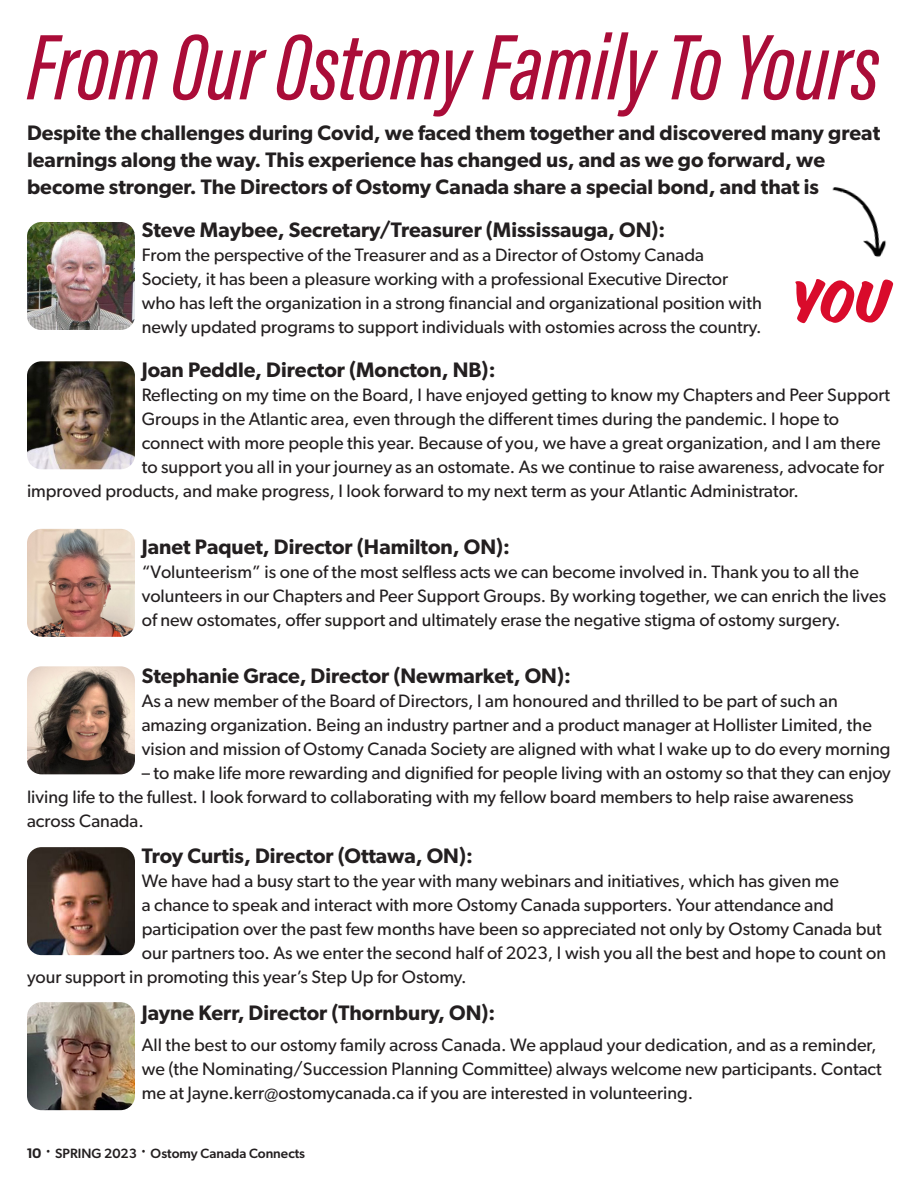
<style>
.page{position:relative;width:918px;height:1188px;background:#fff}
.page>*{position:absolute;margin:0;border:0;box-sizing:border-box;transform-origin:0 0}
.OCS_Heading_2{font:italic 500 96px "Acumin Pro Extra Cond";color:#aa0c38}
.OCS_Heading_1{font:54px "Eds Market Regular Slant";color:#d90b2b}
.OCS_Paragraph_Intro{font:600 21px/27px "Gibson";color:#231f20}
.OCS_Paragraph_Title{font:600 21px "Gibson";color:#231f20}
.t1{font:18px/24px "Gibson";color:#231f20}
.t2{font:500 13.5px "Gibson";color:#231f20}
.s1{font-family:"Paralucent";font-weight:600;font-size:15px}
</style>
<div class="page">
<img style="left:27px;top:222px;width:108px;height:108px">
<img style="left:27px;top:361px;width:108px;height:108px">
<img style="left:27px;top:529px;width:108px;height:108px">
<img style="left:27px;top:666px;width:108px;height:108px">
<img style="left:27px;top:847px;width:108px;height:108px">
<img style="left:27px;top:1002px;width:108px;height:108px">
<img style="left:832px;top:187px;width:54px;height:70px">
<p class="OCS_Heading_2" style="left:27px;top:9px;width:854px">From Our Ostomy Family To Yours</p>
<p class="OCS_Paragraph_Intro" style="left:27px;top:118px;width:855px">Despite the challenges during Covid, we faced them together and discovered many great learnings along the way. This experience has changed us, and as we go forward, we become stronger. The Directors of Ostomy Canada share a special bond, and that is</p>
<p class="OCS_Paragraph_Title" style="left:142px;top:217px;width:525px">Steve Maybee, Secretary/Treasurer (Mississauga, ON):</p>
<p class="t1" style="left:142px;top:243px;width:622px">From the perspective of the Treasurer and as a Director of Ostomy Canada Society, it has been a pleasure working with a professional Executive Director who has left the organization in a strong financial and organizational position with newly updated programs to support individuals with ostomies across the country.</p>
<p class="OCS_Paragraph_Title" style="left:142px;top:357px;width:355px">Joan Peddle, Director (Moncton, NB):</p>
<p class="t1" style="left:142px;top:382px;width:750px">Reflecting on my time on the Board, I have enjoyed getting to know my Chapters and Peer Support</p>
<p class="t1" style="left:142px;top:406px;width:699px">Groups in the Atlantic area, even through the different times during the pandemic. I hope to</p>
<p class="t1" style="left:142px;top:430px;width:741px">connect with more people this year. Because of you, we have a great organization, and I am there</p>
<p class="t1" style="left:142px;top:454px;width:744px">to support you all in your journey as an ostomate. As we continue to raise awareness, advocate for</p>
<p class="t1" style="left:27px;top:478px;width:773px">improved products, and make progress, I look forward to my next term as your Atlantic Administrator.</p>
<p class="OCS_Paragraph_Title" style="left:142px;top:534px;width:370px">Janet Paquet, Director (Hamilton, ON):</p>
<p class="t1" style="left:142px;top:559px;width:746px">“Volunteerism” is one of the most selfless acts we can become involved in. Thank you to all the volunteers in our Chapters and Peer Support Groups. By working together, we can enrich the lives of new ostomates, offer support and ultimately erase the negative stigma of ostomy surgery.</p>
<p class="OCS_Paragraph_Title" style="left:142px;top:663px;width:431px">Stephanie Grace, Director (Newmarket, ON):</p>
<p class="t1" style="left:142px;top:688px;width:750px">As a new member of the Board of Directors, I am honoured and thrilled to be part of such an amazing organization. Being an industry partner and a product manager at Hollister Limited, the vision and mission of Ostomy Canada Society are aligned with what I wake up to do every morning</p>
<p class="t1" style="left:27px;top:760px;width:865px;text-indent:115px">– to make life more rewarding and dignified for people living with an ostomy so that they can enjoy living life to the fullest. I look forward to collaborating with my fellow board members to help raise awareness across Canada.</p>
<p class="OCS_Paragraph_Title" style="left:142px;top:844px;width:333px">Troy Curtis, Director (Ottawa, ON):</p>
<p class="t1" style="left:142px;top:869px;width:699px">We have had a busy start to the year with many webinars and initiatives, which has given me</p>
<p class="t1" style="left:142px;top:893px;width:694px">a chance to speak and interact with more Ostomy Canada supporters. Your attendance and</p>
<p class="t1" style="left:142px;top:917px;width:741px">participation over the past few months have been so appreciated not only by Ostomy Canada but</p>
<p class="t1" style="left:142px;top:941px;width:746px">our partners too. As we enter the second half of 2023, I wish you all the best and hope to count on</p>
<p class="t1" style="left:27px;top:965px;width:441px">your support in promoting this year’s Step Up for Ostomy.</p>
<p class="OCS_Paragraph_Intro" style="left:142px;top:999px;width:355px">Jayne Kerr, Director (Thornbury, ON):</p>
<p class="t1" style="left:142px;top:1032px;width:741px">All the best to our ostomy family across Canada. We applaud your dedication, and as a reminder, we (the Nominating/Succession Planning Committee) always welcome new participants. Contact me at Jayne.kerr@ostomycanada.ca if you are interested in volunteering.</p>
<p class="OCS_Heading_1" style="left:791px;top:271px;width:101px">you</p>
<p class="t2" style="left:27px;top:1145px;width:280px"><span class="s1">10</span> SPRING 2023 Ostomy Canada Connects</p>
</div>
